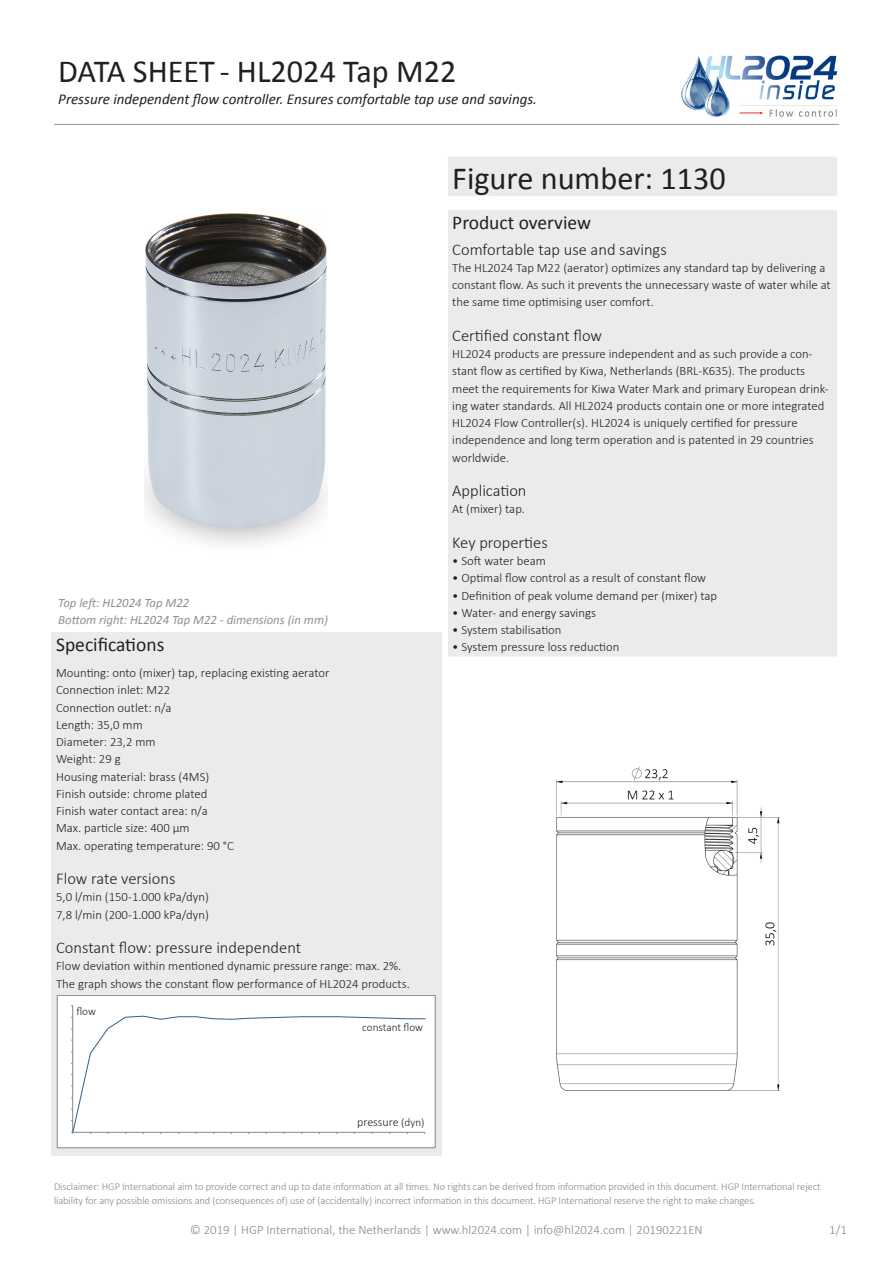
<style>
.page{position:relative;width:893px;height:1263px;background:#fff}
.page>*{position:absolute;margin:0;border:0;box-sizing:border-box;transform-origin:0 0}
.t1{font:32.25px "Calibri";color:#231f20}
.Title_2{font:19.5px "Calibri";color:#231f20}
.Title_3{font:300 16.5px "Calibri";color:#231f20}
.Subtitle{font:italic 15px "Calibri";color:#231f20}
.Standaard_tekst{font:300 12.75px/17.2px "Calibri";color:#231f20}
.t2{font:300 12.75px "Calibri";color:#868788}
.Bijschrift{font:italic 12.75px "Calibri";color:#8e9092}
.Standaard_tekst-2{font:300 12px "Calibri";color:#231f20}
.Standaard_tekst-3{font:300 11.25px "Calibri";letter-spacing:-.005em;color:#231f20}
.t3{font:300 10.5px/13.5px "Calibri";letter-spacing:-.01em;color:#868788}
.s1{font-size:11.25px}
</style>
<div class="page">
<hr style="left:54px;top:124px;width:785px;height:1px;background:#939598">
<img style="left:681px;top:55px;width:157px;height:62px">
<img style="left:556px;top:766px;width:225px;height:325px">
<div style="left:52px;top:632px;width:390px;height:523px;background:#ebebea"></div>
<div style="left:447px;top:209px;width:391px;height:448px;background:#ebebea"></div>
<div style="left:446px;top:208px;width:393px;height:450px;border:2px solid #fff"></div>
<div style="left:447px;top:156px;width:391px;height:41px;background:#ebebea"></div>
<div style="left:446px;top:155px;width:393px;height:43px;border:2px solid #fff"></div>
<img style="left:145px;top:213px;width:182px;height:331px">
<div style="left:57px;top:995px;width:378px;height:152px;background:#fff"></div>
<hr style="left:72px;top:1006px;width:1px;height:126px;background:#868686">
<svg style="left:71px;top:1015px;width:355px;height:119px"></svg>
<div style="left:57px;top:995px;width:378px;height:153px;border:1px solid #868686"></div>
<p class="t1" style="left:58px;top:51px;width:400px">DATA SHEET - HL2024 Tap M22</p>
<p class="Subtitle" style="left:58px;top:89px;width:480px">Pressure independent flow controller. Ensures comfortable tap use and savings.</p>
<p class="Bijschrift" style="left:58px;top:594px;width:133px">Top left: HL2024 Tap M22</p>
<p class="Bijschrift" style="left:58px;top:611px;width:271px">Bottom right: HL2024 Tap M22 - dimensions (in mm)</p>
<p class="Title_2" style="left:56px;top:633px;width:110px">Specifications</p>
<p class="Standaard_tekst" style="left:56px;top:664px;width:275px">Mounting: onto (mixer) tap, replacing existing aerator</p>
<p class="Standaard_tekst" style="left:56px;top:681px;width:116px">Connection inlet: M22</p>
<p class="Standaard_tekst" style="left:56px;top:698px;width:117px">Connection outlet: n/a</p>
<p class="Standaard_tekst" style="left:56px;top:715px;width:88px">Length: 35,0 mm</p>
<p class="Standaard_tekst" style="left:56px;top:733px;width:101px">Diameter: 23,2 mm</p>
<p class="Standaard_tekst" style="left:56px;top:750px;width:66px">Weight: 29 g</p>
<p class="Standaard_tekst" style="left:56px;top:767px;width:155px">Housing material: brass (4MS)</p>
<p class="Standaard_tekst" style="left:56px;top:784px;width:153px">Finish outside: chrome plated</p>
<p class="Standaard_tekst" style="left:56px;top:802px;width:153px">Finish water contact area: n/a</p>
<p class="Standaard_tekst" style="left:56px;top:819px;width:135px">Max. particle size: 400 μm</p>
<p class="Standaard_tekst" style="left:56px;top:836px;width:179px">Max. operating temperature: 90 °C</p>
<p class="Title_3" style="left:56px;top:868px;width:121px">Flow rate versions</p>
<p class="Standaard_tekst" style="left:56px;top:888px;width:154px">5,0 l/min (150-1.000 kPa/dyn)</p>
<p class="Standaard_tekst" style="left:56px;top:905px;width:154px">7,8 l/min (200-1.000 kPa/dyn)</p>
<p class="Title_3" style="left:56px;top:937px;width:247px">Constant flow: pressure independent</p>
<p class="Standaard_tekst" style="left:56px;top:957px;width:347px">Flow deviation within mentioned dynamic pressure range: max. 2%.</p>
<p class="Standaard_tekst" style="left:56px;top:974px;width:355px">The graph shows the constant flow performance of HL2024 products.</p>
<p class="Standaard_tekst-3" style="left:76px;top:1004px;width:21px">flow</p>
<p class="Standaard_tekst-3" style="left:362px;top:1020px;width:62px">constant flow</p>
<p class="t1" style="left:452px;top:157px;width:275px">Figure number: 1130</p>
<p class="Title_2" style="left:452px;top:210px;width:140px">Product overview</p>
<p class="Title_3" style="left:452px;top:239px;width:216px">Comfortable tap use and savings</p>
<p class="Standaard_tekst" style="left:452px;top:258px;width:380px">The HL2024 Tap M22 (aerator) optimizes any standard tap by delivering a constant flow. As such it prevents the unnecessary waste of water while at the same time optimising user comfort.</p>
<p class="Title_3" style="left:452px;top:325px;width:151px">Certified constant flow</p>
<p class="Standaard_tekst" style="left:452px;top:345px;width:378px">HL2024 products are pressure independent and as such provide a con&shy;stant flow as certified by Kiwa, Netherlands (BRL-K635). The products meet the requirements for Kiwa Water Mark and primary European drink&shy;ing water standards. All HL2024 products contain one or more integrated HL2024 Flow Controller(s). HL2024 is uniquely certified for pressure independence and long term operation and is patented in 29 countries worldwide.</p>
<p class="Title_3" style="left:452px;top:480px;width:76px">Application</p>
<p class="Standaard_tekst" style="left:452px;top:500px;width:74px">At (mixer) tap.</p>
<p class="Title_3" style="left:452px;top:532px;width:97px">Key properties</p>
<p class="Standaard_tekst" style="left:452px;top:552px;width:95px">• Soft water beam</p>
<p class="Standaard_tekst" style="left:452px;top:569px;width:255px">• Optimal flow control as a result of constant flow</p>
<p class="Standaard_tekst" style="left:452px;top:586px;width:266px">• Definition of peak volume demand per (mixer) tap</p>
<p class="Standaard_tekst" style="left:452px;top:603px;width:145px">• Water- and energy savings</p>
<p class="Standaard_tekst" style="left:452px;top:621px;width:111px">• System stabilisation</p>
<p class="Standaard_tekst" style="left:452px;top:638px;width:169px">• System pressure loss reduction</p>
<p class="Standaard_tekst-2" style="left:357px;top:1114px;width:69px">pressure <span class="s1">(dyn)</span></p>
<p class="t3" style="left:54px;top:1179px;width:768px">Disclaimer: HGP International aim to provide correct and up to date information at all times. No rights can be derived from information provided in this document. HGP International reject liability for any possible omissions and (consequences of) use of (accidentally) incorrect information in this document. HGP International reserve the right to make changes.</p>
<p class="t2" style="left:190px;top:1222px;width:514px">© 2019 | HGP International, the Netherlands | www.hl2024.com | info@hl2024.com | 20190221EN</p>
<p class="t2" style="left:829px;top:1222px;width:19px">1/1</p>
</div>
